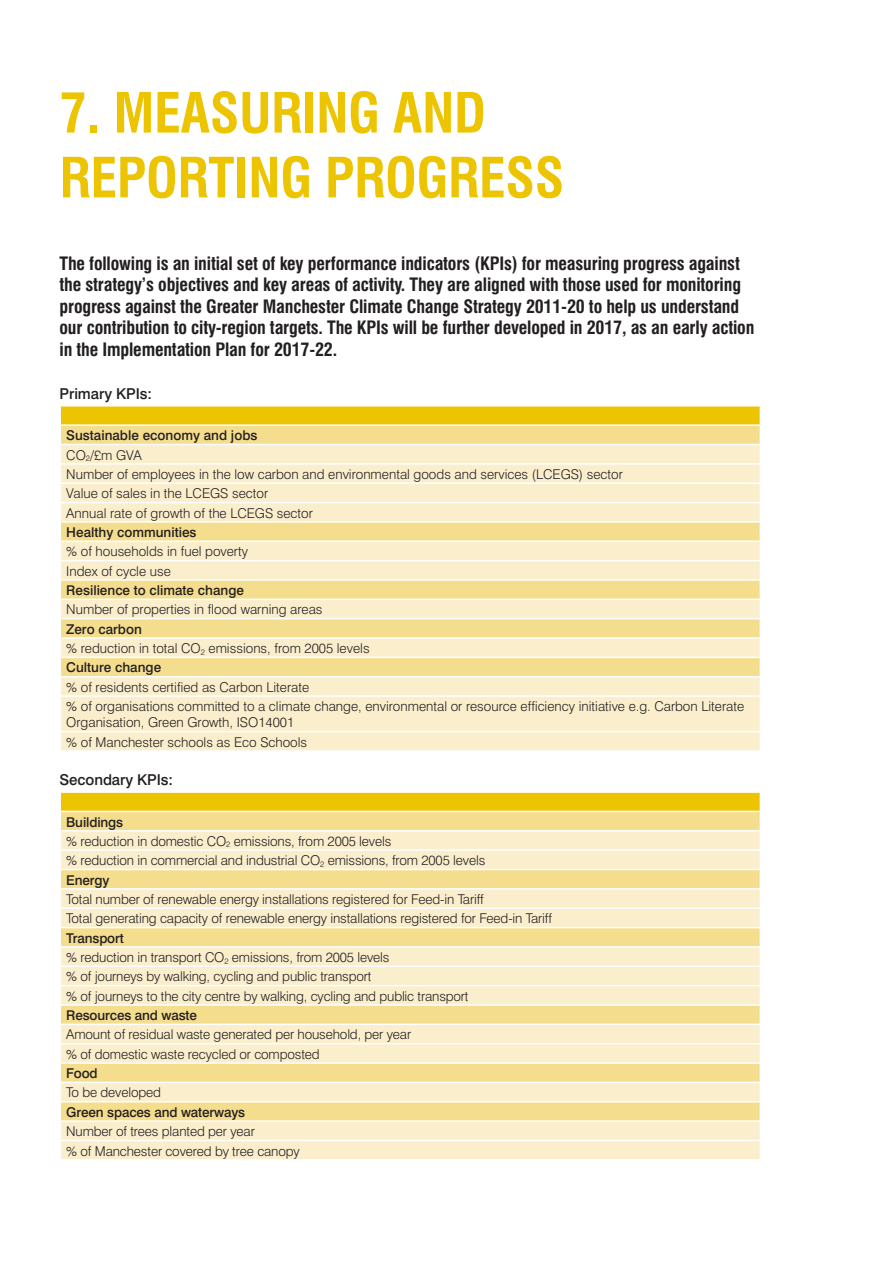
<style>
.page{position:relative;width:893px;height:1263px;background:#fff}
.page>*{position:absolute;margin:0;border:0;box-sizing:border-box;transform-origin:0 0}
.t1{font:700 condensed 54px/64.8px "Swiss 721 BT";letter-spacing:-.005em;color:#ecc401}
.t2{font:700 condensed 18px/21.6px "Swiss 721 BT";letter-spacing:-.01em;color:#231f20}
.t3{font:500 15px "Swiss 721 BT";letter-spacing:-.005em;color:#231f20}
.t4{font:300 13.5px/19.4px "Swiss 721 BT";letter-spacing:-.01em;color:#231f20}
.t5{font:500 13.5px "Swiss 721 BT";color:#231f20}
.s1{font-weight:500}
</style>
<div class="page">
<div style="left:60px;top:406px;width:700px;height:19px;background:#ecc401"></div>
<div style="left:61px;top:426px;width:699px;height:18px;background:#f5dd8e"></div>
<svg style="left:61px;top:445px;width:699px;height:305px;background:#f8eabe"></svg>
<hr style="left:60px;top:424px;width:701px;height:2px;background:#fff">
<hr style="left:60px;top:463px;width:701px;height:2px;background:#fff">
<hr style="left:60px;top:482px;width:701px;height:2px;background:#fff">
<hr style="left:60px;top:502px;width:701px;height:1px;background:#fff">
<hr style="left:60px;top:521px;width:701px;height:2px;background:#fff">
<hr style="left:60px;top:540px;width:701px;height:2px;background:#fff">
<hr style="left:60px;top:560px;width:701px;height:1px;background:#fff">
<hr style="left:60px;top:579px;width:701px;height:2px;background:#fff">
<hr style="left:60px;top:598px;width:701px;height:2px;background:#fff">
<hr style="left:60px;top:618px;width:701px;height:1px;background:#fff">
<hr style="left:60px;top:637px;width:701px;height:2px;background:#fff">
<hr style="left:60px;top:657px;width:701px;height:1px;background:#fff">
<hr style="left:60px;top:676px;width:701px;height:1px;background:#fff">
<svg style="left:60px;top:406px;width:1px;height:232px"></svg>
<hr style="left:60px;top:695px;width:701px;height:2px;background:#fff">
<hr style="left:60px;top:731px;width:701px;height:1px;background:#fff">
<div style="left:60px;top:792px;width:700px;height:19px;background:#ecc401"></div>
<div style="left:61px;top:812px;width:699px;height:18px;background:#f5dd8e"></div>
<svg style="left:61px;top:831px;width:699px;height:328px;background:#f8e9bb"></svg>
<hr style="left:60px;top:791px;width:701px;height:2px;background:#fff">
<hr style="left:60px;top:849px;width:701px;height:2px;background:#fff">
<hr style="left:60px;top:869px;width:701px;height:1px;background:#fff">
<hr style="left:60px;top:888px;width:701px;height:2px;background:#fff">
<hr style="left:60px;top:907px;width:701px;height:2px;background:#fff">
<hr style="left:60px;top:927px;width:701px;height:1px;background:#fff">
<hr style="left:60px;top:946px;width:701px;height:2px;background:#fff">
<hr style="left:60px;top:965px;width:701px;height:2px;background:#fff">
<hr style="left:60px;top:985px;width:701px;height:1px;background:#fff">
<hr style="left:60px;top:1004px;width:701px;height:2px;background:#fff">
<hr style="left:60px;top:1023px;width:701px;height:2px;background:#fff">
<hr style="left:60px;top:1043px;width:701px;height:1px;background:#fff">
<hr style="left:60px;top:1062px;width:701px;height:2px;background:#fff">
<hr style="left:60px;top:1082px;width:701px;height:1px;background:#fff">
<hr style="left:60px;top:1101px;width:701px;height:1px;background:#fff">
<hr style="left:60px;top:1120px;width:701px;height:2px;background:#fff">
<hr style="left:60px;top:1140px;width:701px;height:1px;background:#fff">
<svg style="left:60px;top:793px;width:1px;height:328px"></svg>
<h1 class="t1" style="left:60px;top:81px;width:506px">7. MEASURING AND<br>REPORTING PROGRESS</h1>
<p class="t2" style="left:60px;top:252px;width:696px">The following is an initial set of key performance indicators (KPIs) for measuring progress against the strategy’s objectives and key areas of activity. They are aligned with those used for monitoring progress against the Greater Manchester Climate Change Strategy 2011-20 to help us understand our contribution to city-region targets. The KPIs will be further developed in 2017, as an early action in the Implementation Plan for 2017-22.</p>
<p class="t3" style="left:60px;top:385px;width:94px">Primary KPIs:</p>
<p class="t4" style="left:66px;top:426px;width:558px"><span class="s1">Sustainable economy and jobs<br></span>CO<sub>2</sub>/£m GVA<br>Number of employees in the low carbon and environmental goods and services (LCEGS) sector Value of sales in the LCEGS sector<br>Annual rate of growth of the LCEGS sector</p>
<p class="t5" style="left:66px;top:524px;width:132px">Healthy communities</p>
<p class="t4" style="left:66px;top:542px;width:183px">% of households in fuel poverty<br>Index of cycle use</p>
<p class="t5" style="left:66px;top:582px;width:179px">Resilience to climate change</p>
<p class="t4" style="left:66px;top:600px;width:258px">Number of properties in flood warning areas</p>
<p class="t4" style="left:66px;top:619px;width:305px"><span class="s1">Zero carbon<br></span>% reduction in total CO<sub>2</sub> emissions, from 2005 levels<br><span class="s1">Culture change</span></p>
<p class="t4" style="left:66px;top:677px;width:679px">% of residents certified as Carbon Literate<br>% of organisations committed to a climate change, environmental or resource efficiency initiative e.g. Carbon Literate</p>
<p class="t4" style="left:66px;top:713px;width:242px">Organisation, Green Growth, ISO14001 % of Manchester schools as Eco Schools</p>
<p class="t3" style="left:60px;top:771px;width:115px">Secondary KPIs:</p>
<p class="t4" style="left:66px;top:812px;width:420px"><span class="s1">Buildings<br></span>% reduction in domestic CO<sub>2</sub> emissions, from 2005 levels<br>% reduction in commercial and industrial CO<sub>2</sub> emissions, from 2005 levels <span class="s1">Energy</span></p>
<p class="t4" style="left:66px;top:889px;width:487px">Total number of renewable energy installations registered for Feed-in Tariff<br>Total generating capacity of renewable energy installations registered for Feed-in Tariff</p>
<p class="t4" style="left:66px;top:928px;width:404px"><span class="s1">Transport<br></span>% reduction in transport CO<sub>2</sub> emissions, from 2005 levels<br>% of journeys by walking, cycling and public transport<br>% of journeys to the city centre by walking, cycling and public transport</p>
<p class="t5" style="left:66px;top:1007px;width:132px">Resources and waste</p>
<p class="t4" style="left:66px;top:1025px;width:346px">Amount of residual waste generated per household, per year % of domestic waste recycled or composted</p>
<p class="t5" style="left:66px;top:1065px;width:33px">Food</p>
<p class="t4" style="left:66px;top:1083px;width:96px">To be developed</p>
<p class="t5" style="left:66px;top:1104px;width:180px">Green spaces and waterways</p>
<p class="t4" style="left:66px;top:1121px;width:235px">Number of trees planted per year<br>% of Manchester covered by tree canopy</p>
</div>
